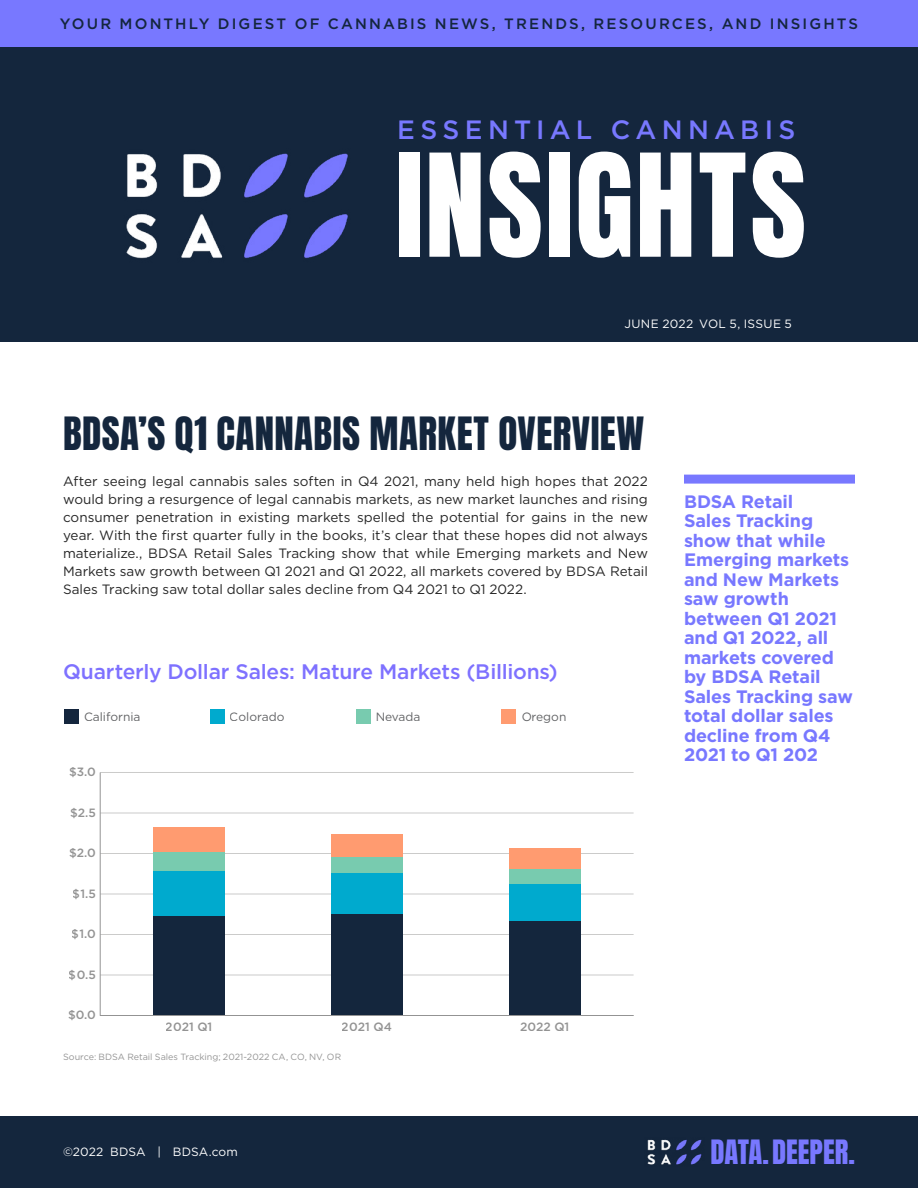
<style>
.page{position:relative;width:918px;height:1188px;background:#fff}
.page>*{position:absolute;margin:0;border:0;box-sizing:border-box;transform-origin:0 0}
.t1{font:121.35px "Anton";letter-spacing:.015em;color:#fff}
.t2{font:39px "Anton";letter-spacing:.01em;color:#14263d}
.t3{font:28.5px "Anton";color:#7878ff}
.t4{font:500 26.4px "Gotham";letter-spacing:.2em;color:#7878ff}
.t5{font:500 21px "Gotham";letter-spacing:-.01em;color:#7e71ff}
.t6{font:700 18px/19.5px "Gotham";letter-spacing:-.01em;color:#7878ff}
.t7{font:500 15px "Gotham";letter-spacing:.145em;color:#14263d}
.t8{font:13.5px/18px "Gotham";color:#262626;text-align:justify}
.t9{font:500 12px "Gotham";color:#939393}
.t10{font:12px "Gotham";color:#636466}
.t11{font:12px "Gotham";letter-spacing:.02em;color:#fff}
.t12{font:12px "Gotham";color:#fff}
.t13{font:9px "Gotham";color:#949494}
</style>
<div class="page">
<div style="left:0;top:1116px;width:918px;height:72px;background:#14263d"></div>
<img style="left:647px;top:1139px;width:55px;height:26px">
<div style="left:0;top:0;width:918px;height:342px;background:#14263d"></div>
<img style="left:126px;top:153px;width:222px;height:106px">
<div style="left:0;top:0;width:918px;height:47px;background:#7878ff"></div>
<div style="left:684px;top:475px;width:171px;height:9px;background:#7878ff"></div>
<hr style="left:100px;top:975px;width:534px;height:1px;background:#cbcbca">
<hr style="left:100px;top:934px;width:534px;height:1px;background:#cbcbca">
<hr style="left:100px;top:894px;width:534px;height:1px;background:#cbcbca">
<hr style="left:100px;top:853px;width:534px;height:1px;background:#cbcbca">
<hr style="left:100px;top:813px;width:534px;height:1px;background:#cbcbca">
<hr style="left:100px;top:772px;width:534px;height:1px;background:#cbcbca">
<div style="left:154px;top:916px;width:71px;height:99px;background:#14263d"></div>
<div style="left:154px;top:871px;width:71px;height:45px;background:#00aace"></div>
<div style="left:154px;top:852px;width:71px;height:19px;background:#78cbaf"></div>
<div style="left:154px;top:828px;width:71px;height:24px;background:#ff9b70"></div>
<div style="left:331px;top:913px;width:71px;height:102px;background:#14263d"></div>
<div style="left:331px;top:873px;width:71px;height:40px;background:#00aace"></div>
<div style="left:331px;top:857px;width:71px;height:16px;background:#78cbaf"></div>
<div style="left:331px;top:834px;width:71px;height:23px;background:#ff9b70"></div>
<div style="left:509px;top:921px;width:71px;height:94px;background:#14263d"></div>
<div style="left:509px;top:883px;width:71px;height:38px;background:#00aace"></div>
<div style="left:509px;top:869px;width:71px;height:14px;background:#78cbaf"></div>
<div style="left:509px;top:849px;width:71px;height:20px;background:#ff9b70"></div>
<hr style="left:100px;top:772px;width:1px;height:244px;background:#939393">
<hr style="left:100px;top:1015px;width:534px;height:1px;background:#939393">
<div style="left:64px;top:709px;width:15px;height:15px;background:#14263d"></div>
<div style="left:210px;top:709px;width:14px;height:15px;background:#00aace"></div>
<div style="left:356px;top:709px;width:14px;height:15px;background:#78cbaf"></div>
<div style="left:502px;top:709px;width:14px;height:15px;background:#ff9b70"></div>
<p class="t7" style="left:60px;top:17px;width:800px">YOUR MONTHLY DIGEST OF CANNABIS NEWS, TRENDS, RESOURCES, AND INSIGHTS</p>
<h3 class="t4" style="left:397px;top:118px;width:400px">ESSENTIAL CANNABIS</h3>
<h1 class="t1" style="left:396px;top:144px;width:412px">INSIGHTS</h1>
<p class="t11" style="left:624px;top:319px;width:169px">JUNE 2022 VOL 5, ISSUE 5</p>
<h2 class="t2" style="left:63px;top:416px;width:583px">BDSA’S Q1 CANNABIS MARKET OVERVIEW</h2>
<p class="t8" style="left:63px;top:473px;width:587px">After seeing legal cannabis sales soften in Q4 2021, many held high hopes that 2022 would bring a resurgence of legal cannabis markets, as new market launches and rising consumer penetration in existing markets spelled the potential for gains in the new year. With the first quarter fully in the books, it’s clear that these hopes did not always materialize., BDSA Retail Sales Tracking show that while Emerging markets and New Markets saw growth between Q1 2021 and Q1 2022, all markets covered by BDSA Retail Sales Tracking saw total dollar sales decline from Q4 2021 to Q1 2022.</p>
<h3 class="t5" style="left:63px;top:663px;width:496px">Quarterly Dollar Sales: Mature Markets (Billions)</h3>
<p class="t10" style="left:84px;top:711px;width:58px">California</p>
<p class="t10" style="left:230px;top:711px;width:56px">Colorado</p>
<p class="t10" style="left:376px;top:711px;width:46px">Nevada</p>
<p class="t10" style="left:521px;top:711px;width:47px">Oregon</p>
<p class="t9" style="left:69px;top:767px;width:28px">$3.0</p>
<p class="t9" style="left:70px;top:807px;width:27px">$2.5</p>
<p class="t9" style="left:69px;top:848px;width:28px">$2.0</p>
<p class="t9" style="left:73px;top:888px;width:25px">$1.5</p>
<p class="t9" style="left:72px;top:929px;width:26px">$1.0</p>
<p class="t9" style="left:69px;top:969px;width:28px">$0.5</p>
<p class="t9" style="left:68px;top:1010px;width:29px">$0.0</p>
<p class="t9" style="left:166px;top:1021px;width:48px">2021 Q1</p>
<p class="t9" style="left:342px;top:1021px;width:52px">2021 Q4</p>
<p class="t9" style="left:520px;top:1021px;width:51px">2022 Q1</p>
<p class="t13" style="left:63px;top:1053px;width:280px">Source: BDSA Retail Sales Tracking; 2021-2022 CA, CO, NV, OR</p>
<p class="t12" style="left:63px;top:1147px;width:176px">©2022 BDSA | BDSA.com</p>
<h3 class="t6" style="left:684px;top:492px;width:170px">BDSA Retail<br>Sales Tracking show that while<br>Emerging markets and New Markets saw growth between Q1 2021 and Q1 2022, all markets covered by BDSA Retail<br>Sales Tracking saw total dollar sales decline from Q4<br>2021 to Q1 202</h3>
<h3 class="t3" style="left:710px;top:1138px;width:146px">DATA.DEEPER.</h3>
</div>
